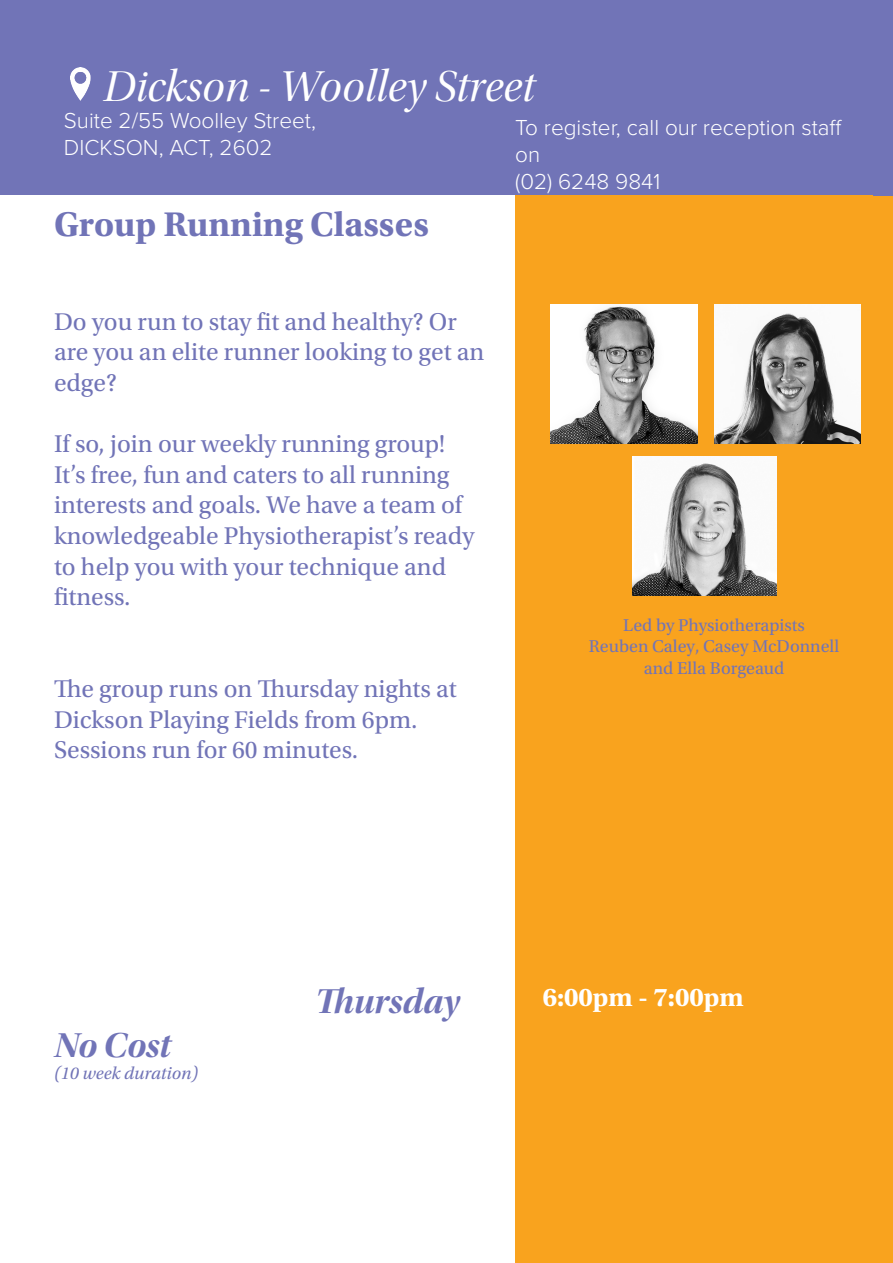
<style>
.page{position:relative;width:893px;height:1263px;background:#fff}
.page>*{position:absolute;margin:0;border:0;box-sizing:border-box;transform-origin:0 0}
.t1{font:45px "Utopia Std Disp It";color:#fff}
.t2{font:700 36px "Utopia Std";color:#7174b7}
.t3{font:36px "Utopia Std Bold Disp It";color:#7174b7}
.t4{font:700 27px "Utopia Std";color:#fff}
.t5{font:25.5px/30.6px "Utopia Std";color:#7174b7}
.t6{font:300 22.5px/27px "Proxima Nova";color:#fff}
.t7{font:18px/21.6px "Utopia Std";color:#7174b7;text-align:center}
.t8{font:italic 18px "Utopia Std";color:#7174b7}
</style>
<div class="page">
<div style="left:515px;top:0;width:378px;height:1263px;background:#f9a31e"></div>
<div style="left:0;top:0;width:893px;height:195px;background:#7174b7"></div>
<img style="left:70px;top:68px;width:20px;height:32px">
<img style="left:714px;top:305px;width:146px;height:138px">
<img style="left:551px;top:305px;width:146px;height:138px">
<div style="left:873px;top:0;width:20px;height:196px;background:#7174b7"></div>
<img style="left:632px;top:457px;width:144px;height:138px">
<p class="t1" style="left:103px;top:63px;width:433px">Dickson - Woolley Street</p>
<p class="t6" style="left:515px;top:113px;width:328px">To register, call our reception staff on</p>
<p class="t6" style="left:515px;top:167px;width:146px">(02) 6248 9841</p>
<p class="t6" style="left:64px;top:106px;width:254px">Suite 2/55 Woolley Street,<br>DICKSON, ACT, 2602</p>
<p class="t2" style="left:54px;top:204px;width:376px">Group Running Classes</p>
<p class="t5" style="left:54px;top:307px;width:432px">Do you run to stay fit and healthy? Or are you an elite runner looking to get an edge?</p>
<p class="t5" style="left:54px;top:429px;width:422px">If so, join our weekly running group!<br>It’s free, fun and caters to all running interests and goals. We have a team of knowledgeable Physiotherapist’s ready to help you with your technique and fitness.</p>
<p class="t5" style="left:54px;top:674px;width:404px">The group runs on Thursday nights at<br>Dickson Playing Fields from 6pm.</p>
<p class="t5" style="left:54px;top:735px;width:306px">Sessions run for 60 minutes.</p>
<p class="t7" style="left:589px;top:614px;width:252px">Led by Physiotherapists<br>Reuben Caley, Casey McDonnell and Ella Borgeaud</p>
<p class="t3" style="left:54px;top:1026px;width:118px">No Cost</p>
<p class="t8" style="left:54px;top:1063px;width:146px">(10 week duration)</p>
<p class="t3" style="left:315px;top:981px;width:146px">Thursday</p>
<p class="t4" style="left:543px;top:982px;width:202px">6:00pm - 7:00pm</p>
</div>
